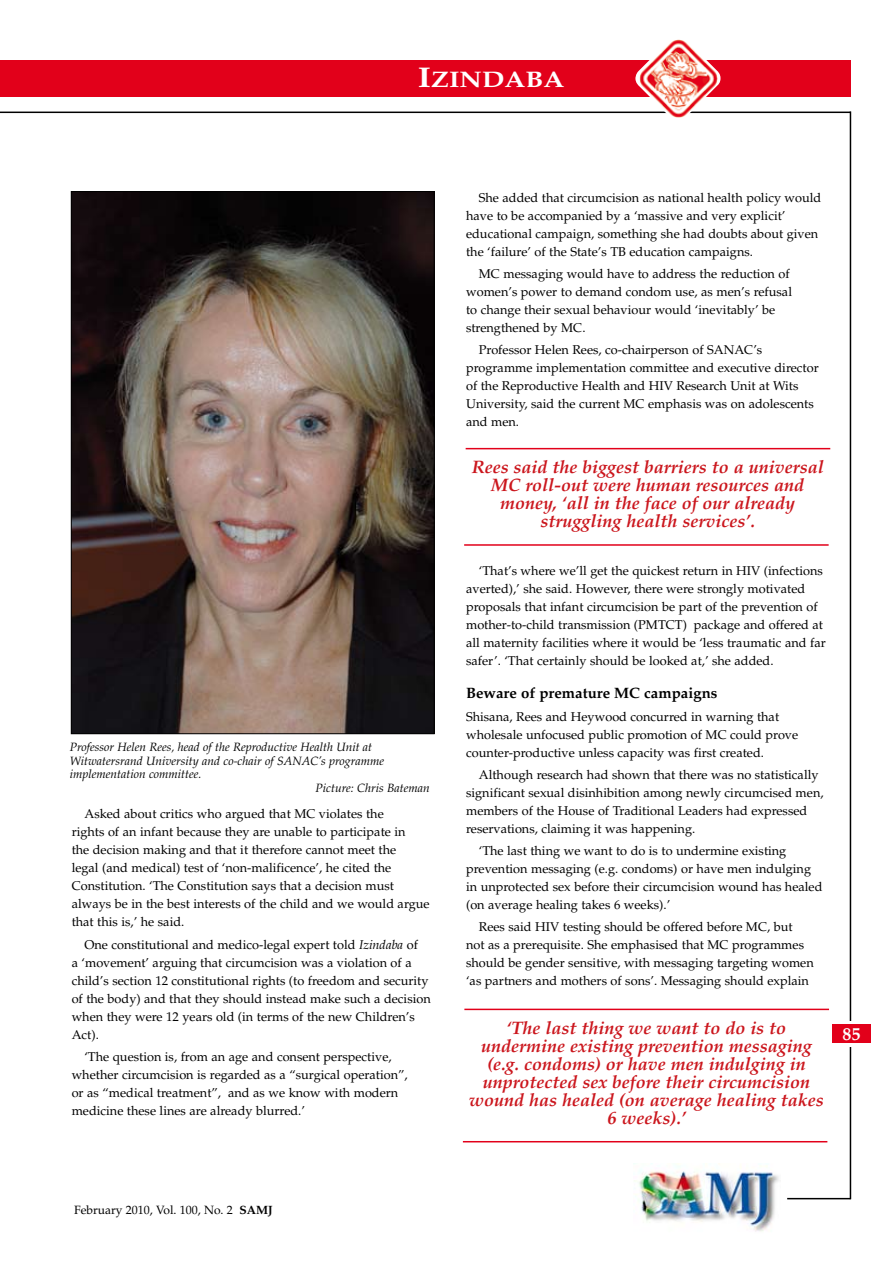
<style>
.page{position:relative;width:893px;height:1263px;background:#fff}
.page>*{position:absolute;margin:0;border:0;box-sizing:border-box;transform-origin:0 0}
.t1{font:700 22.5px "Palatino";color:#fff;scale:1.2 1}
.t2{font:italic 700 18px/18px "Palatino";color:#cb161d;text-align:center}
.t3{font:700 18px "Palatino";color:#fff}
.t4{font:700 15px "Palatino";color:#000}
.t5{font:12.75px/18px "Palatino";color:#000}
.t6{font:italic 12px "Palatino";color:#000}
.t7{font:12px "Palatino";color:#000}
.s1{font-size:28.5px}
.s2{font-style:italic}
.s3{font-weight:700}
</style>
<div class="page">
<hr style="left:850px;top:111px;width:1px;height:1088px;background:#000">
<div style="left:836px;top:1021px;width:28px;height:25px;background:#fff"></div>
<hr style="left:787px;top:1198px;width:64px;height:1px;background:#000">
<div style="left:0;top:60px;width:850px;height:37px;background:#e2001a"></div>
<hr style="left:0;top:112px;width:850px;height:1px;background:#000">
<img style="left:635px;top:39px;width:85px;height:79px">
<img style="left:634px;top:1163px;width:145px;height:69px">
<div style="left:832px;top:1024px;width:38px;height:19px;background:#e2001a"></div>
<hr style="left:464px;top:1009px;width:365px;height:1px;background:#e2001a">
<hr style="left:463px;top:1141px;width:364px;height:1px;background:#e2001a">
<hr style="left:466px;top:448px;width:364px;height:1px;background:#e2001a">
<hr style="left:464px;top:544px;width:365px;height:2px;background:#e2001a">
<img style="left:73px;top:193px;width:360px;height:539px">
<h1 class="t1" style="left:418px;top:67px;width:124px"><span class="s1">I</span>ZINDABA</h1>
<p class="t6" style="left:70px;top:740px;width:304px">Professor Helen Rees, head of the Reproductive Health Unit at</p>
<p class="t6" style="left:70px;top:754px;width:316px">Witwatersrand University and co-chair of SANAC’s programme</p>
<p class="t6" style="left:70px;top:767px;width:133px">implementation committee.</p>
<p class="t6" style="left:315px;top:781px;width:116px">Picture: Chris Bateman</p>
<p class="t5" style="left:72px;top:805px;width:359px;text-indent:13px">Asked about critics who argued that MC violates the<br>rights of an infant because they are unable to participate in<br>the decision making and that it therefore cannot meet the<br>legal (and medical) test of ‘non-malificence’, he cited the Constitution. ‘The Constitution says that a decision must always be in the best interests of the child and we would argue that this is,’ he said.</p>
<p class="t5" style="left:72px;top:935px;width:361px;text-indent:13px">One constitutional and medico-legal expert told <span class="s2">Izindaba</span> of<br>a ‘movement’ arguing that circumcision was a violation of a child’s section 12 constitutional rights (to freedom and security of the body) and that they should instead make such a decision when they were 12 years old (in terms of the new Children’s Act).</p>
<p class="t5" style="left:72px;top:1048px;width:338px;text-indent:13px">‘The question is, from an age and consent perspective, whether circumcision is regarded as a “surgical operation”, or as “medical treatment”, and as we know with modern medicine these lines are already blurred.’</p>
<p class="t7" style="left:74px;top:1203px;width:200px">February 2010, Vol. 100, No. 2 <span class="s3">SAMJ</span></p>
<p class="t5" style="left:466px;top:189px;width:357px;text-indent:13px">She added that circumcision as national health policy would have to be accompanied by a ‘massive and very explicit’ educational campaign, something she had doubts about given the ‘failure’ of the State’s TB education campaigns.</p>
<p class="t5" style="left:466px;top:265px;width:327px;text-indent:13px">MC messaging would have to address the reduction of women’s power to demand condom use, as men’s refusal to change their sexual behaviour would ‘inevitably’ be strengthened by MC.</p>
<p class="t5" style="left:466px;top:341px;width:354px;text-indent:13px">Professor Helen Rees, co-chairperson of SANAC’s programme implementation committee and executive director of the Reproductive Health and HIV Research Unit at Wits University, said the current MC emphasis was on adolescents and men.</p>
<h2 class="t2" style="left:472px;top:458px;width:353px">Rees said the biggest barriers to a universal MC roll-out were human resources and money, ‘all in the face of our already struggling health services’.</h2>
<p class="t5" style="left:466px;top:561px;width:361px;text-indent:13px">‘That’s where we’ll get the quickest return in HIV (infections averted),’ she said. However, there were strongly motivated proposals that infant circumcision be part of the prevention of mother-to-child transmission (PMTCT) package and offered at all maternity facilities where it would be ‘less traumatic and far safer’. ‘That certainly should be looked at,’ she added.</p>
<p class="t4" style="left:466px;top:684px;width:253px">Beware of premature MC campaigns</p>
<p class="t5" style="left:466px;top:707px;width:334px">Shisana, Rees and Heywood concurred in warning that wholesale unfocused public promotion of MC could prove counter-productive unless capacity was first created.</p>
<p class="t5" style="left:466px;top:766px;width:359px;text-indent:13px">Although research had shown that there was no statistically significant sexual disinhibition among newly circumcised men, members of the House of Traditional Leaders had expressed reservations, claiming it was happening.</p>
<p class="t5" style="left:466px;top:842px;width:358px;text-indent:13px">‘The last thing we want to do is to undermine existing prevention messaging (e.g. condoms) or have men indulging in unprotected sex before their circumcision wound has healed (on average healing takes 6 weeks).’</p>
<p class="t5" style="left:466px;top:918px;width:349px;text-indent:13px">Rees said HIV testing should be offered before MC, but not as a prerequisite. She emphasised that MC programmes should be gender sensitive, with messaging targeting women ‘as partners and mothers of sons’. Messaging should explain</p>
<h2 class="t2" style="left:469px;top:1019px;width:356px">‘The last thing we want to do is to undermine existing prevention messaging (e.g. condoms) or have men indulging in unprotected sex before their circumcision wound has healed (on average healing takes 6 weeks).’</h2>
<h2 class="t3" style="left:842px;top:1023px;width:19px">85</h2>
</div>
